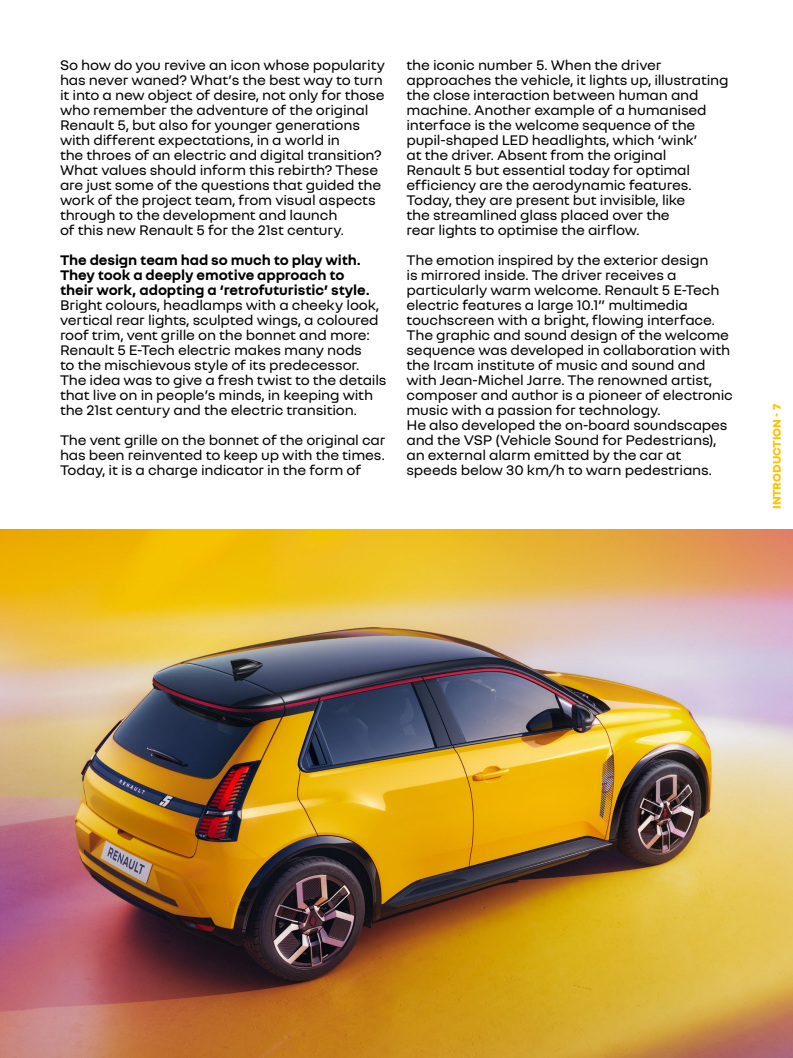
<style>
.page{position:relative;width:793px;height:1058px;background:#fff}
.page>*{position:absolute;margin:0;border:0;box-sizing:border-box;transform-origin:0 0}
.t1{font:15px/15px "Nouvel R";letter-spacing:-.015em;color:#000}
.t2{font:700 15px/15px "Nouvel R";letter-spacing:-.005em;color:#000}
.t3{font:800 12px "Nouvel R";letter-spacing:-.005em;color:#ffc300}
</style>
<div class="page">
<img style="left:0;top:529px;width:793px;height:529px">
<p class="t1" style="left:60px;top:56px;width:327px">So how do you revive an icon whose popularity has never waned? What’s the best way to turn it into a new object of desire, not only for those who remember the adventure of the original Renault 5, but also for younger generations with different expectations, in a world in<br>the throes of an electric and digital transition?<br>What values should inform this rebirth? These are just some of the questions that guided the work of the project team, from visual aspects through to the development and launch<br>of this new Renault 5 for the 21st century.</p>
<p class="t2" style="left:60px;top:251px;width:311px">The design team had so much to play with.<br>They took a deeply emotive approach to their work, adopting a ‘retrofuturistic’ style.</p>
<p class="t1" style="left:60px;top:296px;width:328px">Bright colours, headlamps with a cheeky look, vertical rear lights, sculpted wings, a coloured roof trim, vent grille on the bonnet and more:<br>Renault 5 E-Tech electric makes many nods<br>to the mischievous style of its predecessor.<br>The idea was to give a fresh twist to the details that live on in people’s minds, in keeping with the 21st century and the electric transition.</p>
<p class="t1" style="left:60px;top:431px;width:327px;text-align:justify">The vent grille on the bonnet of the original car has been reinvented to keep up with the times.<br>Today, it is a charge indicator in the form of</p>
<p class="t1" style="left:406px;top:56px;width:324px">the iconic number 5. When the driver approaches the vehicle, it lights up, illustrating the close interaction between human and machine. Another example of a humanised interface is the welcome sequence of the pupil-shaped LED headlights, which ‘wink’<br>at the driver. Absent from the original<br>Renault 5 but essential today for optimal efficiency are the aerodynamic features.<br>Today, they are present but invisible, like<br>the streamlined glass placed over the<br>rear lights to optimise the airflow.</p>
<p class="t1" style="left:406px;top:251px;width:328px">The emotion inspired by the exterior design<br>is mirrored inside. The driver receives a particularly warm welcome. Renault 5 E-Tech electric features a large 10.1” multimedia touchscreen with a bright, flowing interface.<br>The graphic and sound design of the welcome sequence was developed in collaboration with the Ircam institute of music and sound and with Jean-Michel Jarre. The renowned artist, composer and author is a pioneer of electronic music with a passion for technology.<br>He also developed the on-board soundscapes and the VSP (Vehicle Sound for Pedestrians), an external alarm emitted by the car at speeds below 30 km/h to warn pedestrians.</p>
<p class="t3" style="left:769px;top:509px;width:106px;rotate:-90deg">INTRODUCTION - 7</p>
</div>
